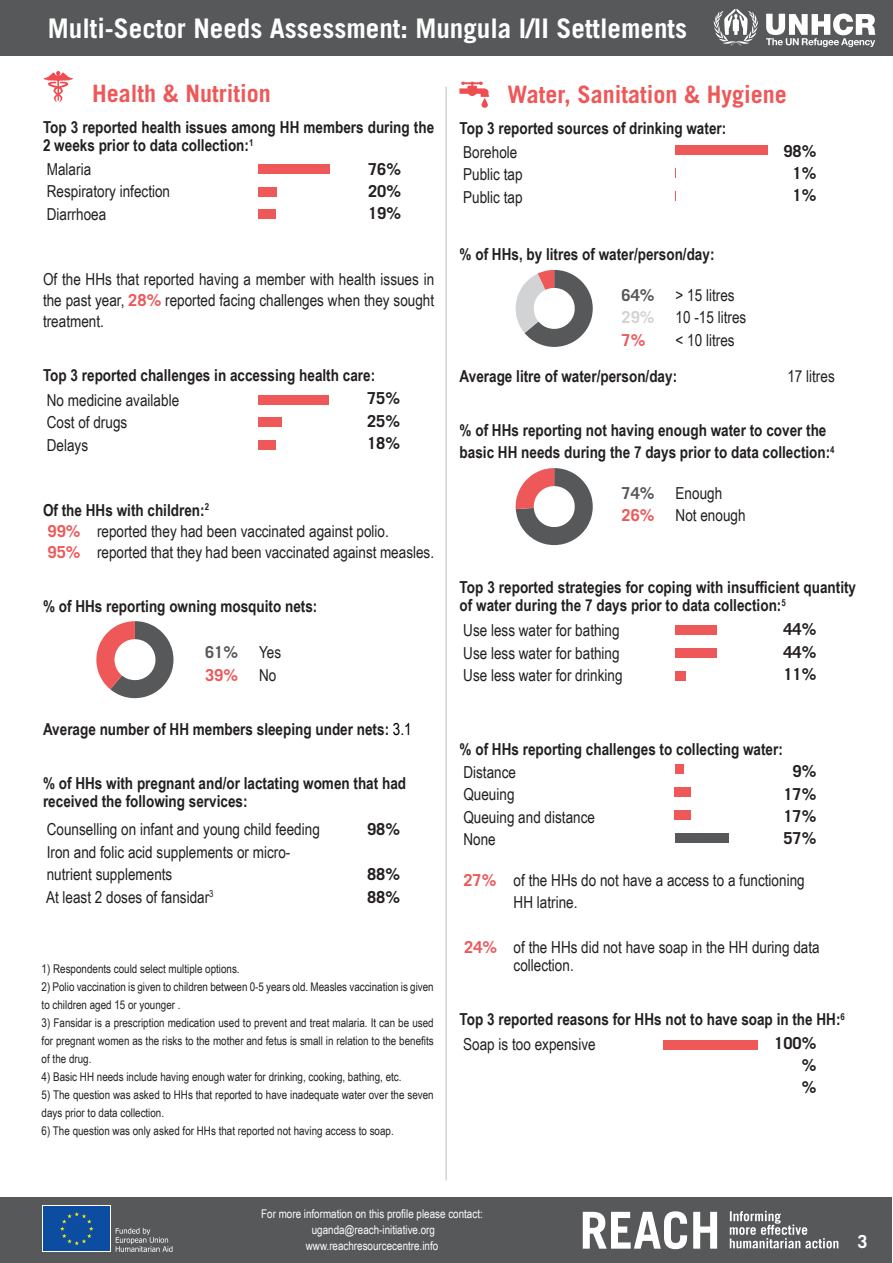
<style>
.page{position:relative;width:893px;height:1263px;background:#fff}
.page>*{position:absolute;margin:0;border:0;box-sizing:border-box;transform-origin:0 0}
.t1{font:126px "Chartwell Bars Vertical";color:#ee5859}
.REACH_title_white{font:108px "Chartwell Pies";color:#57585a}
.REACH_title_white-2{font:700 27px "Trade Gothic LT Std";color:#fff}
.REACH_section_title{font:700 24px "Trade Gothic LT Std";color:#ee5859}
.t2{font:700 18px "Trade Gothic LT Std";color:#fff}
.t3{font:16.5px/21px "Arial Narrow";color:#231f20}
.t4{font:700 16.5px/18px "Arial Narrow";color:#231f20}
.REACH_body_text_back{font:700 16.5px "Trade Gothic LT Std";color:#231f20}
.t5{font:700 16.5px "Trade Gothic LT Std";color:#57585a}
.t6{font:700 16.5px "Trade Gothic LT Std";color:#ee5859}
.t7{font:700 16.5px "Trade Gothic LT Std";color:#d1d3d4}
.t8{font:12px/18px "Arial Narrow";color:#231f20}
.t9{font:12px/16.2px "Arial Narrow";color:#fff;text-align:center}
.s1{font-family:"Trade Gothic LT Std";font-weight:700;color:#ee5859}
.s2{color:#ee5859}
.s3{color:#fff}
.s4{font-weight:400;color:#000}
.s5{color:#d1d3d4}
.s6{color:#57585a}
</style>
<div class="page">
<div style="left:0;top:1197px;width:892px;height:66px;background:#57585a"></div>
<div style="left:0;top:0;width:893px;height:56px;background:#57585a"></div>
<div style="left:42px;top:1205px;width:69px;height:47px;background:#0d4da1"></div>
<svg style="left:60px;top:1212px;width:33px;height:33px"></svg>
<svg style="left:116px;top:1228px;width:56px;height:24px"></svg>
<svg style="left:583px;top:1211px;width:134px;height:38px"></svg>
<svg style="left:730px;top:1211px;width:108px;height:37px"></svg>
<svg style="left:714px;top:9px;width:44px;height:37px"></svg>
<svg style="left:766px;top:14px;width:109px;height:33px"></svg>
<hr style="left:445px;top:87px;width:2px;height:1093px;background:#d1d3d4">
<svg style="left:43px;top:71px;width:30px;height:31px"></svg>
<svg style="left:459px;top:82px;width:30px;height:26px"></svg>
<p class="REACH_title_white-2" style="left:48px;top:11px;width:641px">Multi-Sector Needs Assessment: Mungula I/II Settlements</p>
<p class="REACH_section_title" style="left:92px;top:79px;width:180px">Health &amp; Nutrition</p>
<p class="t4" style="left:43px;top:118px;width:393px">Top 3 reported health issues among HH members during the<br>2 weeks prior to data collection:<sup>1</sup></p>
<p class="t3" style="left:47px;top:158px;width:46px">Malaria</p>
<p class="t3" style="left:47px;top:180px;width:125px">Respiratory infection</p>
<p class="t3" style="left:47px;top:203px;width:61px">Diarrhoea</p>
<p class="t1" style="left:379px;top:157px;width:70px;rotate:90deg">76+20+19</p>
<p class="REACH_body_text_back" style="left:368px;top:159px;width:35px">76%</p>
<p class="REACH_body_text_back" style="left:368px;top:181px;width:35px">20%</p>
<p class="REACH_body_text_back" style="left:368px;top:203px;width:35px">19%</p>
<p class="t3" style="left:43px;top:268px;width:393px;text-align:justify">Of the HHs that reported having a member with health issues in the past year, <span class="s1">28%</span> reported facing challenges when they sought treatment.</p>
<p class="t4" style="left:43px;top:365px;width:334px">Top 3 reported challenges in accessing health care:</p>
<p class="t3" style="left:47px;top:389px;width:134px">No medicine available</p>
<p class="t3" style="left:47px;top:411px;width:82px">Cost of drugs</p>
<p class="t3" style="left:47px;top:434px;width:43px">Delays</p>
<p class="t1" style="left:379px;top:388px;width:70px;rotate:90deg">75+25+18</p>
<p class="REACH_body_text_back" style="left:367px;top:388px;width:35px">75%</p>
<p class="REACH_body_text_back" style="left:367px;top:411px;width:35px">25%</p>
<p class="REACH_body_text_back" style="left:367px;top:433px;width:35px">18%</p>
<p class="t4" style="left:43px;top:500px;width:168px">Of the HHs with children:<sup>2</sup></p>
<p class="t3" style="left:48px;top:520px;width:343px"><span class="s1">99%</span> reported they had been vaccinated against polio.</p>
<p class="t3" style="left:48px;top:541px;width:388px"><span class="s1">95%</span> reported that they had been vaccinated against measles.</p>
<p class="t4" style="left:43px;top:596px;width:276px">% of HHs reporting owning mosquito nets:</p>
<p class="t5" style="left:205px;top:642px;width:35px">61%</p>
<p class="t3" style="left:259px;top:641px;width:24px">Yes</p>
<p class="t6" style="left:205px;top:665px;width:35px">39%</p>
<p class="t3" style="left:259px;top:664px;width:19px">No</p>
<p class="REACH_title_white" style="left:91px;top:593px;width:172px">61<span class="s2">39</span><span class="s3">A</span></p>
<p class="t4" style="left:43px;top:719px;width:370px">Average number of HH members sleeping under nets: <span class="s4">3.1</span></p>
<p class="t4" style="left:43px;top:773px;width:365px">% of HHs with pregnant and/or lactating women that had</p>
<p class="t4" style="left:43px;top:791px;width:206px">received the following services:</p>
<p class="t3" style="left:47px;top:818px;width:275px">Counselling on infant and young child feeding</p>
<p class="REACH_body_text_back" style="left:367px;top:819px;width:35px">98%</p>
<p class="t3" style="left:47px;top:841px;width:245px">Iron and folic acid supplements or micro-</p>
<p class="t3" style="left:47px;top:863px;width:127px">nutrient supplements</p>
<p class="REACH_body_text_back" style="left:367px;top:864px;width:35px">88%</p>
<p class="t3" style="left:46px;top:886px;width:169px">At least 2 doses of fansidar<sup>3</sup></p>
<p class="REACH_body_text_back" style="left:367px;top:887px;width:35px">88%</p>
<p class="t8" style="left:42px;top:959px;width:200px">1) Respondents could select multiple options.</p>
<p class="t8" style="left:42px;top:977px;width:394px">2) Polio vaccination is given to children between 0-5 years old. Measles vaccination is given to children aged 15 or younger .</p>
<p class="t8" style="left:42px;top:1013px;width:394px;text-align:justify">3) Fansidar is a prescription medication used to prevent and treat malaria. It can be used for pregnant women as the risks to the mother and fetus is small in relation to the benefits of the drug.</p>
<p class="t8" style="left:42px;top:1067px;width:361px">4) Basic HH needs include having enough water for drinking, cooking, bathing, etc.</p>
<p class="t8" style="left:42px;top:1085px;width:394px">5) The question was asked to HHs that reported to have inadequate water over the seven days prior to data collection.</p>
<p class="t8" style="left:42px;top:1121px;width:354px">6) The question was only asked for HHs that reported not having access to soap.</p>
<p class="REACH_section_title" style="left:507px;top:80px;width:281px">Water, Sanitation &amp; Hygiene</p>
<p class="t4" style="left:460px;top:119px;width:268px">Top 3 reported sources of drinking water:</p>
<p class="t3" style="left:463px;top:141px;width:56px">Borehole</p>
<p class="t3" style="left:463px;top:163px;width:61px">Public tap</p>
<p class="t3" style="left:463px;top:186px;width:61px">Public tap</p>
<p class="REACH_body_text_back" style="left:783px;top:141px;width:35px">98%</p>
<p class="REACH_body_text_back" style="left:793px;top:163px;width:25px">1%</p>
<p class="REACH_body_text_back" style="left:793px;top:185px;width:25px">1%</p>
<p class="t4" style="left:460px;top:245px;width:256px">% of HHs, by litres of water/person/day:</p>
<p class="t5" style="left:622px;top:285px;width:35px">64%</p>
<p class="t3" style="left:676px;top:284px;width:61px">&gt; 15 litres</p>
<p class="t7" style="left:622px;top:307px;width:35px">29%</p>
<p class="t3" style="left:676px;top:306px;width:72px">10 -15 litres</p>
<p class="t6" style="left:622px;top:330px;width:25px">7%</p>
<p class="t3" style="left:676px;top:329px;width:61px">&lt; 10 litres</p>
<p class="t4" style="left:460px;top:366px;width:219px">Average litre of water/person/day:</p>
<p class="t3" style="left:787px;top:365px;width:49px">17 litres</p>
<p class="t4" style="left:460px;top:420px;width:368px">% of HHs reporting not having enough water to cover the</p>
<p class="t4" style="left:460px;top:443px;width:377px">basic HH needs during the 7 days prior to data collection:<sup>4</sup></p>
<p class="t5" style="left:622px;top:483px;width:35px">74%</p>
<p class="t3" style="left:676px;top:482px;width:48px">Enough</p>
<p class="t6" style="left:622px;top:505px;width:35px">26%</p>
<p class="t3" style="left:676px;top:504px;width:71px">Not enough</p>
<p class="REACH_title_white" style="left:510px;top:242px;width:172px">64<span class="s5">29</span><span class="s2">7</span><span class="s3">A</span></p>
<p class="REACH_title_white" style="left:510px;top:440px;width:172px">74<span class="s2">26</span><span class="s3">A</span></p>
<p class="t4" style="left:460px;top:578px;width:398px">Top 3 reported strategies for coping with insufficient quantity of water during the 7 days prior to data collection:<sup>5</sup></p>
<p class="t3" style="left:463px;top:619px;width:158px">Use less water for bathing</p>
<p class="t3" style="left:463px;top:642px;width:158px">Use less water for bathing</p>
<p class="t3" style="left:463px;top:664px;width:161px">Use less water for drinking</p>
<p class="t1" style="left:796px;top:619px;width:70px;rotate:90deg">44+44+11</p>
<p class="REACH_body_text_back" style="left:783px;top:619px;width:35px">44%</p>
<p class="REACH_body_text_back" style="left:783px;top:641px;width:35px">44%</p>
<p class="REACH_body_text_back" style="left:783px;top:664px;width:35px">11%</p>
<p class="t4" style="left:460px;top:740px;width:325px">% of HHs reporting challenges to collecting water:</p>
<p class="t3" style="left:463px;top:761px;width:54px">Distance</p>
<p class="t3" style="left:463px;top:783px;width:53px">Queuing</p>
<p class="t3" style="left:463px;top:806px;width:133px">Queuing and distance</p>
<p class="t3" style="left:463px;top:828px;width:34px">None</p>
<p class="t3" style="left:514px;top:868px;width:293px;line-height:22.5px;text-indent:-50px"><span class="s1">27%</span> of the HHs do not have a access to a functioning<br>HH latrine.</p>
<p class="t3" style="left:464px;top:936px;width:357px"><span class="s1">24%</span> of the HHs did not have soap in the HH during data</p>
<p class="t3" style="left:514px;top:954px;width:62px">collection.</p>
<p class="t1" style="left:796px;top:758px;width:93px;rotate:90deg">9+17+17+<span class="s6">57</span></p>
<p class="REACH_body_text_back" style="left:793px;top:761px;width:25px">9%</p>
<p class="REACH_body_text_back" style="left:783px;top:783px;width:35px">17%</p>
<p class="REACH_body_text_back" style="left:783px;top:806px;width:35px">17%</p>
<p class="REACH_body_text_back" style="left:783px;top:828px;width:35px">57%</p>
<p class="t4" style="left:460px;top:1010px;width:387px">Top 3 reported reasons for HHs not to have soap in the HH:<sup>6</sup></p>
<p class="t3" style="left:463px;top:1033px;width:134px">Soap is too expensive</p>
<p class="t1" style="left:784px;top:1034px;width:24px;rotate:90deg">100+</p>
<p class="REACH_body_text_back" style="left:774px;top:1033px;width:44px">100%</p>
<p class="REACH_body_text_back" style="left:802px;top:1055px;width:16px">%</p>
<p class="REACH_body_text_back" style="left:802px;top:1077px;width:16px">%</p>
<p class="t9" style="left:261px;top:1205px;width:223px">For more information on this profile please contact: uganda@reach-initiative.org www.reachresourcecentre.info</p>
<p class="t2" style="left:857px;top:1230px;width:12px">3</p>
</div>
